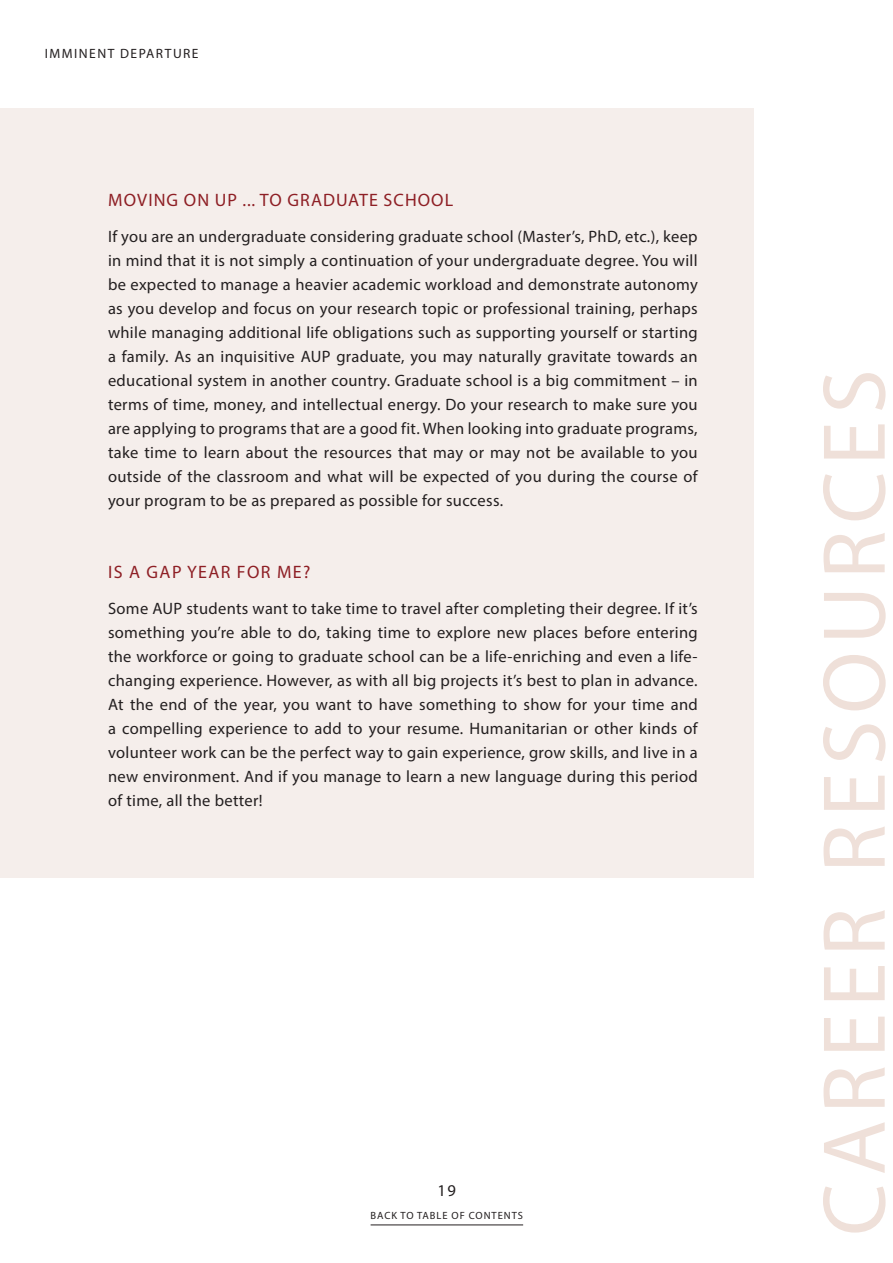
<style>
.page{position:relative;width:893px;height:1263px;background:#fff}
.page>*{position:absolute;margin:0;border:0;box-sizing:border-box;transform-origin:0 0}
.Heading_2{font:90px "Myriad Pro";letter-spacing:.08em;color:#efe0d9}
.t1{font:18px "Myriad Pro";letter-spacing:.06em;color:#8e1f25}
.t2{font:18px "Myriad Pro";letter-spacing:.08em;color:#8e1f25}
.NEW_TITLE{font:16.5px/24px "Myriad Pro";letter-spacing:.02em;color:#231f20;text-align:justify}
.t3{font:13.5px "Myriad Pro";letter-spacing:.11em;color:#231f20}
.t4{font:10.5px "Myriad Pro";letter-spacing:.09em;color:#231f20}
</style>
<div class="page">
<hr style="left:371px;top:1225px;width:152px;height:1px;background:#231f20">
<div style="left:0;top:108px;width:753px;height:770px;background:#f5eeeb"></div>
<p class="t3" style="left:45px;top:45px;width:155px">IMMINENT DEPARTURE</p>
<p class="t1" style="left:108px;top:189px;width:347px">MOVING ON UP ... TO GRADUATE SCHOOL</p>
<p class="NEW_TITLE" style="left:108px;top:224px;width:591px">If you are an undergraduate considering graduate school (Master’s, PhD, etc.), keep in mind that it is not simply a continuation of your undergraduate degree. You will be expected to manage a heavier academic workload and demonstrate autonomy as you develop and focus on your research topic or professional training, perhaps while managing additional life obligations such as supporting yourself or starting a family. As an inquisitive AUP graduate, you may naturally gravitate towards an educational system in another country. Graduate school is a big commitment – in terms of time, money, and intellectual energy. Do your research to make sure you are applying to programs that are a good fit. When looking into graduate programs, take time to learn about the resources that may or may not be available to you outside of the classroom and what will be expected of you during the course of your program to be as prepared as possible for success.</p>
<p class="t2" style="left:108px;top:561px;width:204px">IS A GAP YEAR FOR ME?</p>
<p class="NEW_TITLE" style="left:108px;top:596px;width:591px">Some AUP students want to take time to travel after completing their degree. If it’s something you’re able to do, taking time to explore new places before entering the workforce or going to graduate school can be a life-enriching and even a life&shy;changing experience. However, as with all big projects it’s best to plan in advance.<br>At the end of the year, you want to have something to show for your time and a compelling experience to add to your resume. Humanitarian or other kinds of volunteer work can be the perfect way to gain experience, grow skills, and live in a new environment. And if you manage to learn a new language during this period of time, all the better!</p>
<p class="NEW_TITLE" style="left:438px;top:1178px;width:20px">19</p>
<p class="t4" style="left:371px;top:1209px;width:154px">BACK TO TABLE OF CONTENTS</p>
<p class="Heading_2" style="left:799px;top:1236px;width:868px;rotate:-90deg">CAREER RESOURCES</p>
</div>
